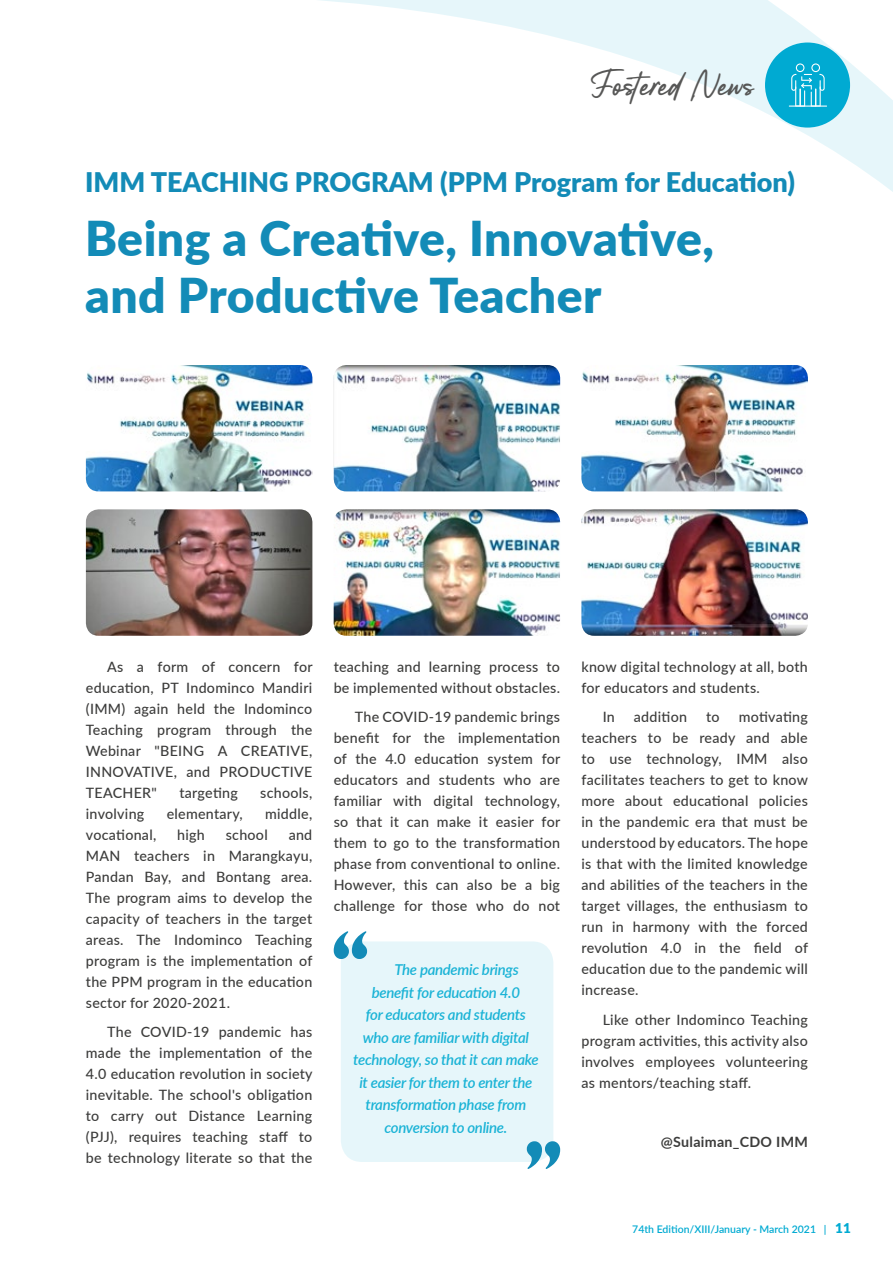
<style>
.page{position:relative;width:893px;height:1263px;background:#fff}
.page>*{position:absolute;margin:0;border:0;box-sizing:border-box;transform-origin:0 0}
.t1{font:900 48px/57.6px "Lato";letter-spacing:.01em;color:#138bb7}
.t2{font:42px "Lancaste Script";color:#575756}
.t3{font:900 27px "Lato";color:#138bb7}
.t4{font:italic 600 15px "Lato";letter-spacing:-.02em;color:#1ab3d6}
.t5{font:500 14.25px/21px "Lato";letter-spacing:.02em;color:#3c3c3b;text-align:justify}
.t6{font:700 14.25px "Lato";letter-spacing:.02em;color:#3c3c3b}
.t7{font:600 10.5px "Lato";color:#00aad2}
.s1{font-weight:900;font-size:13.5px}
</style>
<div class="page">
<svg style="left:320px;top:0;width:573px;height:192px"></svg>
<div style="left:765px;top:43px;width:85px;height:85px;background:#00aad2;border-radius:50%"></div>
<svg style="left:791px;top:63px;width:34px;height:43px"></svg>
<hr style="left:789px;top:106px;width:38px;height:1px;background:#fff">
<div style="left:341px;top:941px;width:212px;height:221px;background:#e6f6fa;border-radius:21px"></div>
<svg style="left:334px;top:931px;width:33px;height:28px"></svg>
<svg style="left:527px;top:1141px;width:33px;height:28px"></svg>
<img style="left:581px;top:365px;width:227px;height:126px">
<img style="left:86px;top:365px;width:226px;height:126px">
<img style="left:334px;top:509px;width:226px;height:127px">
<img style="left:334px;top:365px;width:226px;height:126px">
<img style="left:581px;top:509px;width:227px;height:127px">
<img style="left:86px;top:509px;width:226px;height:127px">
<h2 class="t2" style="left:591px;top:56px;width:164px">Fostered News</h2>
<h3 class="t3" style="left:85px;top:162px;width:711px">IMM TEACHING PROGRAM (PPM Program for Education)</h3>
<h1 class="t1" style="left:85px;top:207px;width:630px">Being a Creative, Innovative, and Productive Teacher</h1>
<p class="t5" style="left:86px;top:655px;width:228px;text-indent:21px">As a form of concern for education, PT Indominco Mandiri (IMM) again held the Indominco Teaching program through the Webinar "BEING A CREATIVE, INNOVATIVE, and PRODUCTIVE TEACHER"</p>
<p class="t5" style="left:179px;top:781px;width:60px">targeting</p>
<p class="t5" style="left:260px;top:781px;width:54px">schools,</p>
<p class="t5" style="left:86px;top:802px;width:60px">involving</p>
<p class="t5" style="left:167px;top:802px;width:78px">elementary,</p>
<p class="t5" style="left:265px;top:802px;width:49px">middle,</p>
<p class="t5" style="left:86px;top:823px;width:72px">vocational,</p>
<p class="t5" style="left:177px;top:823px;width:29px">high</p>
<p class="t5" style="left:226px;top:823px;width:44px">school</p>
<p class="t5" style="left:86px;top:823px;width:228px;text-indent:203px">and MAN teachers in Marangkayu, Pandan Bay, and Bontang area.<br>The program aims to develop the capacity of teachers in the target areas. The Indominco Teaching program is the implementation of the PPM program in the education sector for 2020-2021.</p>
<p class="t5" style="left:86px;top:1021px;width:228px;text-indent:21px">The COVID-19 pandemic has made the implementation of the 4.0 education revolution in society inevitable. The school's obligation to carry out Distance Learning (PJJ), requires teaching staff to be technology literate so that the</p>
<p class="t5" style="left:334px;top:655px;width:228px">teaching and learning process to be implemented without obstacles.</p>
<p class="t5" style="left:334px;top:706px;width:228px;text-indent:21px">The COVID-19 pandemic brings benefit for the implementation of the 4.0 education system for educators and students who are familiar with digital technology, so that it can make it easier for them to go to the transformation phase from conventional to online.<br>However, this can also be a big challenge for those who do not</p>
<p class="t4" style="left:394px;top:959px;width:126px">The pandemic brings</p>
<p class="t4" style="left:372px;top:981px;width:150px">benefit for education 4.0</p>
<p class="t4" style="left:366px;top:1004px;width:162px">for educators and students</p>
<p class="t4" style="left:363px;top:1026px;width:168px">who are familiar with digital</p>
<p class="t4" style="left:353px;top:1049px;width:187px">technology, so that it can make</p>
<p class="t4" style="left:359px;top:1071px;width:175px">it easier for them to enter the</p>
<p class="t4" style="left:366px;top:1094px;width:162px">transformation phase from</p>
<p class="t4" style="left:385px;top:1116px;width:124px">conversion to online.</p>
<p class="t5" style="left:581px;top:655px;width:228px">know digital technology at all, both for educators and students.</p>
<p class="t5" style="left:603px;top:706px;width:14px">In</p>
<p class="t5" style="left:634px;top:706px;width:55px">addition</p>
<p class="t5" style="left:706px;top:706px;width:15px">to</p>
<p class="t5" style="left:581px;top:706px;width:228px;text-indent:157px">motivating teachers to be ready and able to use technology, IMM also facilitates teachers to get to know more about educational policies in the pandemic era that must be understood by educators. The hope is that with the limited knowledge and abilities of the teachers in the target villages, the enthusiasm to run in harmony with the forced revolution 4.0 in the field of education due to the pandemic will increase.</p>
<p class="t5" style="left:581px;top:1008px;width:228px;text-indent:21px">Like other Indominco Teaching program activities, this activity also involves employees volunteering as mentors/teaching staff.</p>
<p class="t6" style="left:661px;top:1131px;width:148px">@Sulaiman_CDO IMM</p>
<p class="t7" style="left:632px;top:1222px;width:220px">74th Edition/XIII/January - March 2021 | <span class="s1">11</span></p>
</div>
